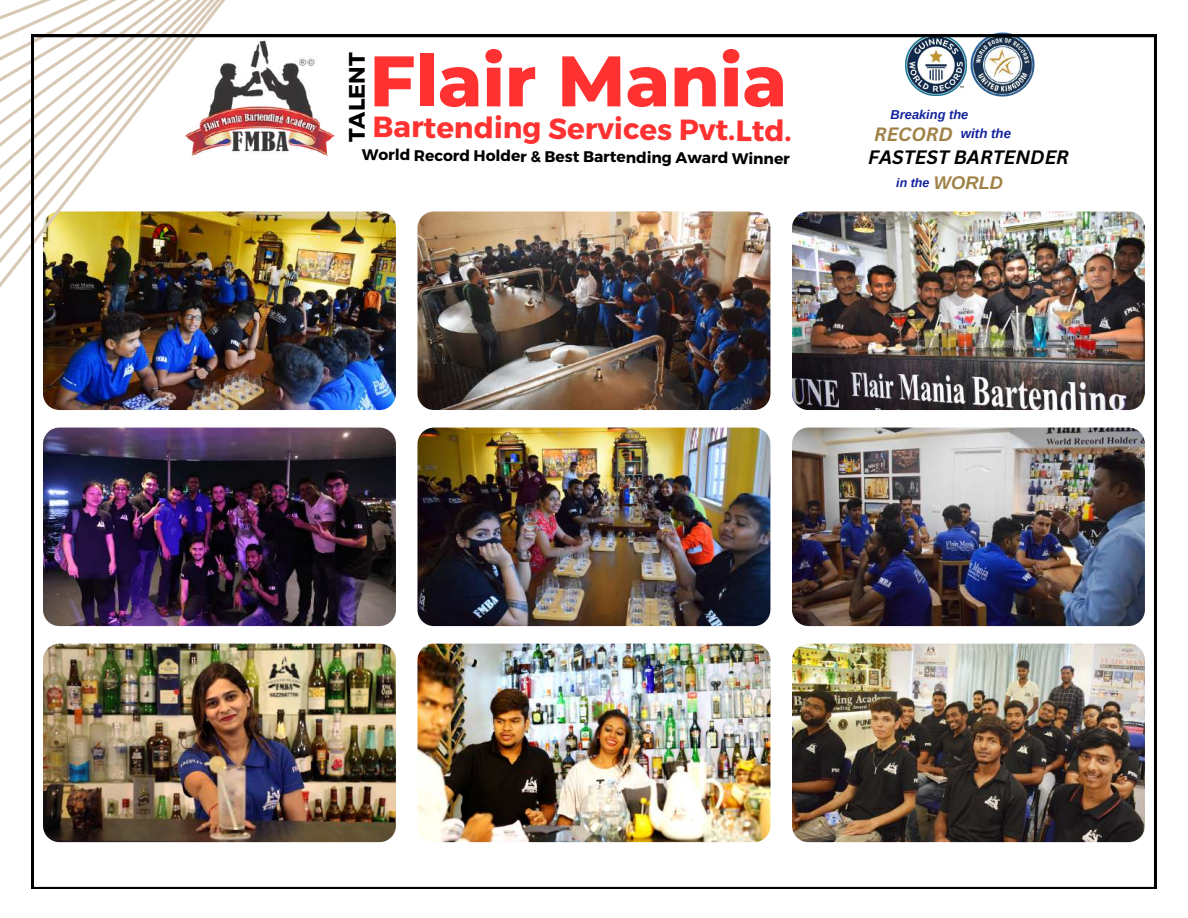
<style>
.page{position:relative;width:1188px;height:918px;background:#fff}
.page>*{position:absolute;margin:0;border:0;box-sizing:border-box;transform-origin:0 0}
.t1{font:800 71.4px "Montserrat";color:#ff3131}
.t2{font:700 29.25px "Montserrat";color:#ff3131}
.t3{font:700 22.35px "Montserrat";color:#000}
.t4{font:italic 700 18.9px "Canva Sans";color:#000}
.t5{font:700 15.45px "Montserrat";color:#000}
.t6{font:italic 700 13.35px "Arimo";color:#12229d}
.t7{font:italic 700 12.9px "Arimo";color:#12229d}
.t8{font:italic 700 12.45px "Arimo";color:#12229d}
.s1{font-family:"Canva Sans";font-size:18.75px;color:#a08246}
.s2{font-size:18.3px;color:#a08246}
</style>
<div class="page">
<img style="left:968px;top:32px;width:70px;height:3px">
<svg style="left:0;top:0;width:396px;height:763px"></svg>
<img style="left:32px;top:35px;width:1124px;height:854px">
<h3 class="t3" style="left:342px;top:142px;width:91px;rotate:-90deg">TALENT</h3>
<h1 class="t1" style="left:370px;top:37px;width:419px">Flair Mania</h1>
<h2 class="t2" style="left:373px;top:106px;width:421px;rotate:1deg">Bartending Services Pvt.Ltd.</h2>
<p class="t5" style="left:362px;top:143px;width:430px;rotate:1deg">World Record Holder &amp; Best Bartending Award Winner</p>
<p class="t7" style="left:891px;top:107px;width:79px">Breaking the</p>
<p class="t6" style="left:874px;top:126px;width:139px"><span class="s1">RECORD</span> with the</p>
<p class="t4" style="left:868px;top:143px;width:202px">FASTEST BARTENDER</p>
<p class="t8" style="left:896px;top:176px;width:108px">in the <span class="s2">WORLD</span></p>
</div>
